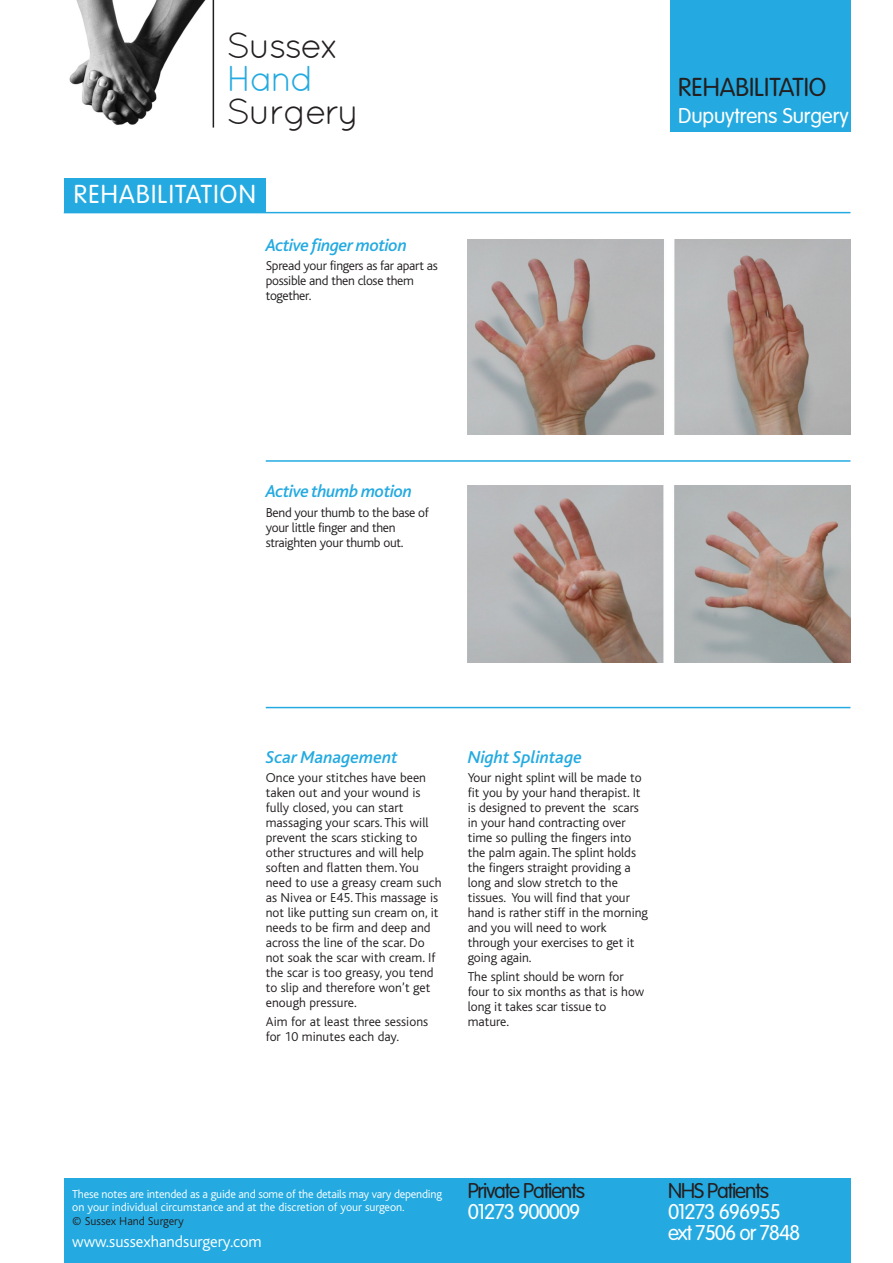
<style>
.page{position:relative;width:893px;height:1263px;background:#fff}
.page>*{position:absolute;margin:0;border:0;box-sizing:border-box;transform-origin:0 0}
.t1{font:36px "Quicksand";letter-spacing:-.05em;color:#231f20}
.t2{font:36px "Quicksand";color:#24aae1}
.t3{font:300 25.5px "VAG Rounded";letter-spacing:.05em;color:#fff}
.t4{font:300 25.5px "VAG Rounded";color:#231f20}
.t5{font:300 21px/21px "VAG Rounded";letter-spacing:-.05em;color:#fff}
.t6{font:300 21px "VAG Rounded";letter-spacing:-.05em;color:#231f20}
.t7{font:300 21px "VAG Rounded";letter-spacing:-.005em;color:#fff}
.t8{font:italic 500 18px "Bliss";letter-spacing:-.02em;color:#24aae1}
.t9{font:italic 500 18px "Bliss";color:#24aae1}
.t10{font:300 16.5px "Bliss";color:#fff}
.t11{font:300 13.5px/15px "Bliss";color:#231f20}
.t12{font:300 13.5px/15px "Bliss";letter-spacing:-.02em;color:#231f20}
.t13{font:300 12px/13.5px "Bliss";letter-spacing:-.015em;color:#fff}
.t14{font:300 12px "Bliss";color:#231f20}
</style>
<div class="page">
<img style="left:70px;top:0;width:143px;height:125px">
<div style="left:64px;top:1178px;width:786px;height:85px;background:#24aae1"></div>
<hr style="left:213px;top:0;width:1px;height:128px;background:#231f20">
<hr style="left:64px;top:212px;width:786px;height:1px;background:#24aae1">
<div style="left:670px;top:0;width:180px;height:132px;background:#24aae1"></div>
<div style="left:64px;top:179px;width:202px;height:34px;background:#24aae1"></div>
<hr style="left:266px;top:460px;width:584px;height:2px;background:#24aae1">
<img style="left:468px;top:239px;width:382px;height:195px">
<hr style="left:266px;top:707px;width:584px;height:1px;background:#24aae1">
<img style="left:468px;top:486px;width:382px;height:176px">
<h1 class="t1" style="left:227px;top:33px;width:115px">Sussex</h1>
<h1 class="t2" style="left:227px;top:66px;width:89px">Hand</h1>
<h1 class="t1" style="left:227px;top:99px;width:134px">Surgery</h1>
<h2 class="t3" style="left:74px;top:183px;width:183px">REHABILITATION</h2>
<h3 class="t8" style="left:266px;top:239px;width:143px">Active fingermotion</h3>
<p class="t12" style="left:266px;top:259px;width:173px">Spread your fingers as far apart as possible and then close them together.</p>
<h3 class="t8" style="left:266px;top:485px;width:148px">Active thumbmotion</h3>
<p class="t12" style="left:266px;top:506px;width:165px">Bend your thumb to the base of your little finger and then straighten your thumb out.</p>
<h2 class="t4" style="left:678px;top:77px;width:150px">REHABILITATIO</h2>
<h3 class="t7" style="left:678px;top:107px;width:172px">Dupuytrens Surgery</h3>
<h3 class="t9" style="left:266px;top:751px;width:133px">Scar Management</h3>
<p class="t11" style="left:266px;top:771px;width:177px">Once your stitches have been taken out and your wound is fully closed, you can start massaging your scars. This will prevent the scars sticking to other structures and will help soften and flatten them. You need to use a greasy cream such as Nivea or E45. This massage is not like putting sun cream on, it needs to be firm and deep and across the line of the scar. Do not soak the scar with cream. If the scar is too greasy, you tend to slip and therefore won’t get enough pressure.</p>
<p class="t11" style="left:266px;top:1016px;width:164px">Aim for at least three sessions for 10 minutes each day.</p>
<h3 class="t9" style="left:468px;top:751px;width:116px">Night Splintage</h3>
<p class="t11" style="left:468px;top:771px;width:182px">Your night splint will be made to fit you by your hand therapist. It is designed to prevent the scars in your hand contracting over time so pulling the fingers into the palm again. The splint holds the fingers straight providing a long and slow stretch to the tissues. You will find that your hand is rather stiff in the morning and you will need to work through your exercises to get it going again.</p>
<p class="t11" style="left:468px;top:971px;width:178px">The splint should be worn for four to six months as that is how long it takes scar tissue to mature.</p>
<p class="t13" style="left:72px;top:1188px;width:371px">These notes are intended as a guide and some of the details may vary depending on your individual circumstance and at the discretion of your surgeon.</p>
<p class="t14" style="left:72px;top:1217px;width:113px">© Sussex Hand Surgery</p>
<p class="t10" style="left:72px;top:1236px;width:191px">www.sussexhandsurgery.com</p>
<h3 class="t6" style="left:468px;top:1182px;width:119px">Private Patients</h3>
<h3 class="t5" style="left:468px;top:1203px;width:114px">01273 900009</h3>
<h3 class="t6" style="left:668px;top:1182px;width:103px">NHS Patients</h3>
<h3 class="t5" style="left:668px;top:1203px;width:134px">01273 696955 ext 7506 or 7848</h3>
</div>
